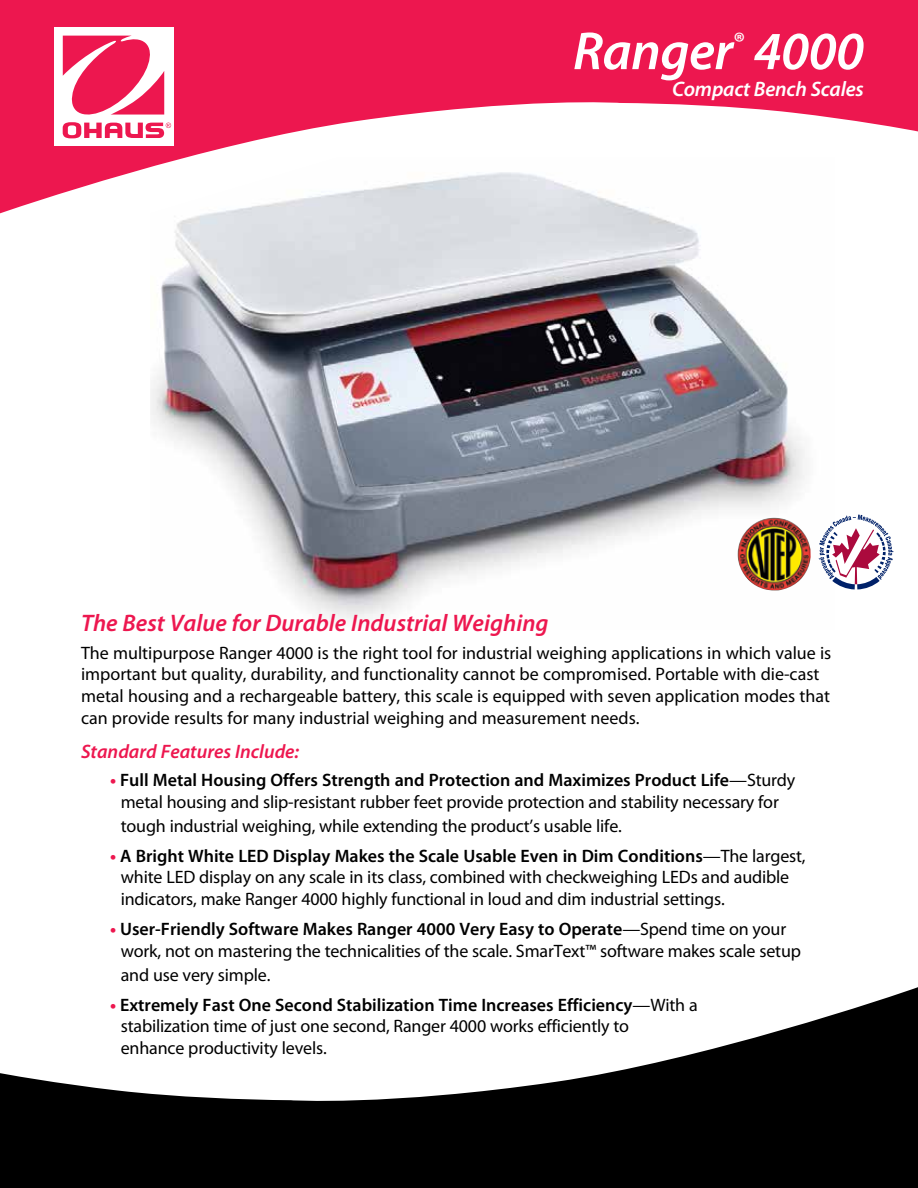
<style>
.page{position:relative;width:918px;height:1188px;background:#fff}
.page>*{position:absolute;margin:0;border:0;box-sizing:border-box;transform-origin:0 0}
.t1{font:italic 600 54px "Myriad Pro";letter-spacing:-.01em;color:#fff}
.t2{font:italic 600 24px "Myriad Pro";color:#ed174f}
.t3{font:italic 600 21px "Myriad Pro";letter-spacing:-.01em;color:#fff}
.t4{font:italic 600 19.5px "Myriad Pro";color:#ed174f}
.t5{font:18px/21.6px "Myriad Pro";letter-spacing:-.01em;color:#000}
.s1{font-weight:700;color:#ed174f}
.s2{font-weight:600}
</style>
<div class="page">
<svg style="left:0;top:0;width:918px;height:214px;fill:#ed174f"></svg>
<div style="left:54px;top:27px;width:120px;height:119px;background:#fff"></div>
<svg style="left:63px;top:36px;width:108px;height:102px"></svg>
<svg style="left:0;top:987px;width:918px;height:201px;fill:#000"></svg>
<img style="left:150px;top:158px;width:685px;height:461px">
<img style="left:738px;top:517px;width:73px;height:73px">
<svg style="left:819px;top:515px;width:74px;height:74px"></svg>
<h1 class="t1" style="left:573px;top:17px;width:292px">Ranger<sup>®</sup> 4000</h1>
<p class="t3" style="left:672px;top:76px;width:193px">Compact Bench Scales</p>
<h2 class="t2" style="left:81px;top:607px;width:469px">The Best Value for Durable Industrial Weighing</h2>
<p class="t5" style="left:81px;top:642px;width:752px">The multipurpose Ranger 4000 is the right tool for industrial weighing applications in which value is important but quality, durability, and functionality cannot be compromised. Portable with die-cast metal housing and a rechargeable battery, this scale is equipped with seven application modes that can provide results for many industrial weighing and measurement needs.</p>
<p class="t4" style="left:81px;top:739px;width:220px">Standard Features Include:</p>
<p class="t5" style="left:110px;top:769px;width:687px;text-align:center"><span class="s1">•</span> <span class="s2">Full Metal Housing Offers Strength and Protection and Maximizes Product Life</span>—Sturdy metal housing and slip-resistant rubber feet provide protection and stability necessary for</p>
<p class="t5" style="left:121px;top:814px;width:503px">tough industrial weighing, while extending the product’s usable life.</p>
<p class="t5" style="left:121px;top:845px;width:686px;text-indent:-11px"><span class="s1">•</span> <span class="s2">A Bright White LED Display Makes the Scale Usable Even in Dim Conditions</span>—The largest, white LED display on any scale in its class, combined with checkweighing LEDs and audible indicators, make Ranger 4000 highly functional in loud and dim industrial settings.</p>
<p class="t5" style="left:121px;top:918px;width:682px;text-indent:-11px"><span class="s1">•</span> <span class="s2">User-Friendly Software Makes Ranger 4000 Very Easy to Operate</span>—Spend time on your work, not on mastering the technicalities of the scale. SmarText™ software makes scale setup</p>
<p class="t5" style="left:121px;top:963px;width:151px">and use very simple.</p>
<p class="t5" style="left:121px;top:994px;width:578px;text-indent:-11px"><span class="s1">•</span> <span class="s2">Extremely Fast One Second Stabilization Time Increases Efficiency</span>—With a stabilization time of just one second, Ranger 4000 works efficiently to<br>enhance productivity levels.</p>
</div>
